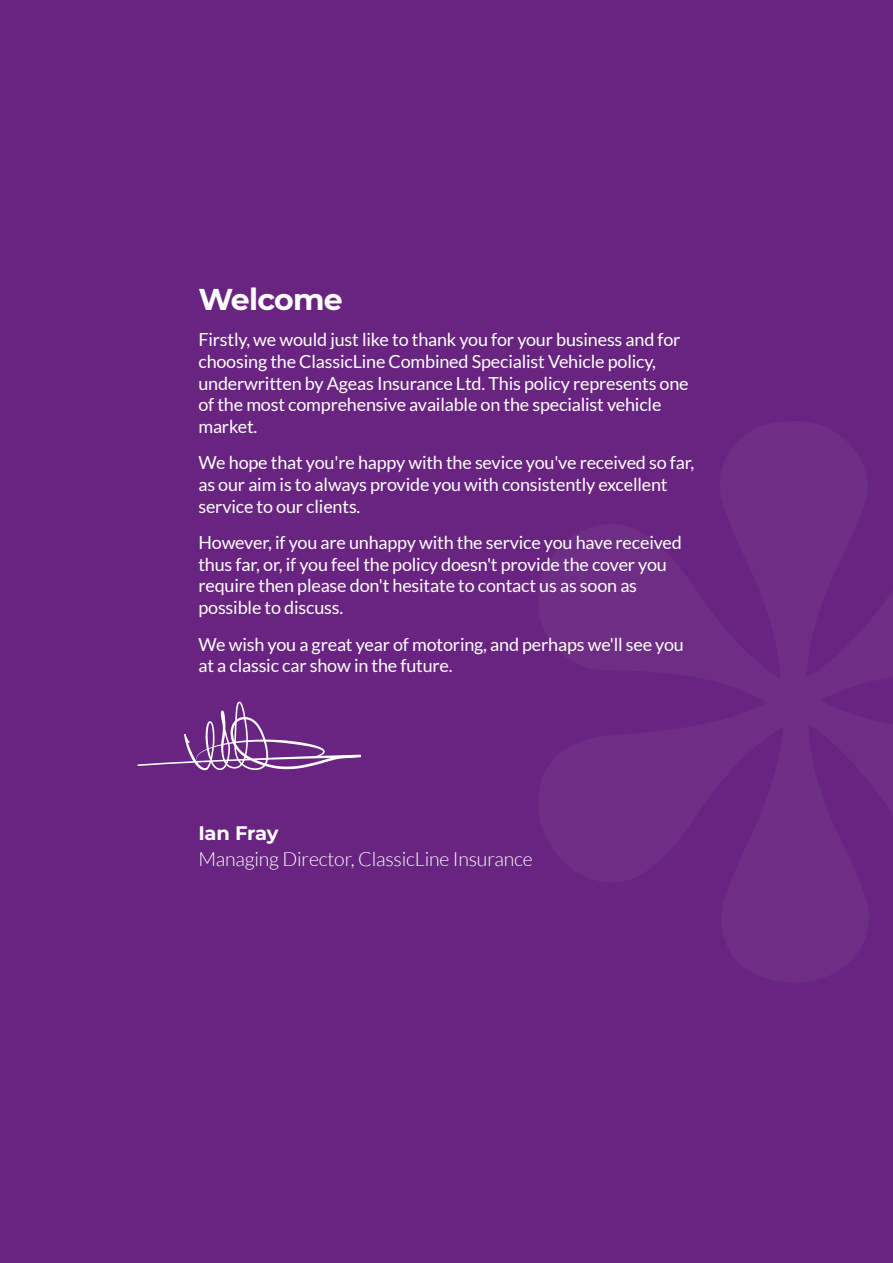
<style>
.page{position:relative;width:893px;height:1263px;background:#692481}
.page>*{position:absolute;margin:0;border:0;box-sizing:border-box;transform-origin:0 0}
.t1{font:700 30px "Montserrat";letter-spacing:-.025em;color:#fff}
.t2{font:300 19.5px "Lato";letter-spacing:-.01em;color:#fff}
.t3{font:700 19.5px "Montserrat";letter-spacing:-.015em;color:#fff}
.t4{font:18px/21.6px "Lato";letter-spacing:-.01em;color:#fff}
</style>
<div class="page">
<svg style="left:137px;top:701px;width:224px;height:69px"></svg>
<h1 class="t1" style="left:198px;top:277px;width:146px">Welcome</h1>
<p class="t4" style="left:198px;top:329px;width:492px">Firstly, we would just like to thank you for your business and for choosing the ClassicLine Combined Specialist Vehicle policy, underwritten by Ageas Insurance Ltd. This policy represents one of the most comprehensive available on the specialist vehicle market.</p>
<p class="t4" style="left:198px;top:452px;width:497px">We hope that you're happy with the sevice you've received so far, as our aim is to always provide you with consistently excellent service to our clients.</p>
<p class="t4" style="left:198px;top:532px;width:485px">However, if you are unhappy with the service you have received thus far, or, if you feel the policy doesn't provide the cover you require then please don't hesitate to contact us as soon as possible to discuss.</p>
<p class="t4" style="left:198px;top:633px;width:487px">We wish you a great year of motoring, and perhaps we'll see you at a classic car show in the future.</p>
<p class="t3" style="left:198px;top:819px;width:82px">Ian Fray</p>
<p class="t2" style="left:198px;top:848px;width:336px">Managing Director, ClassicLine Insurance</p>
</div>
